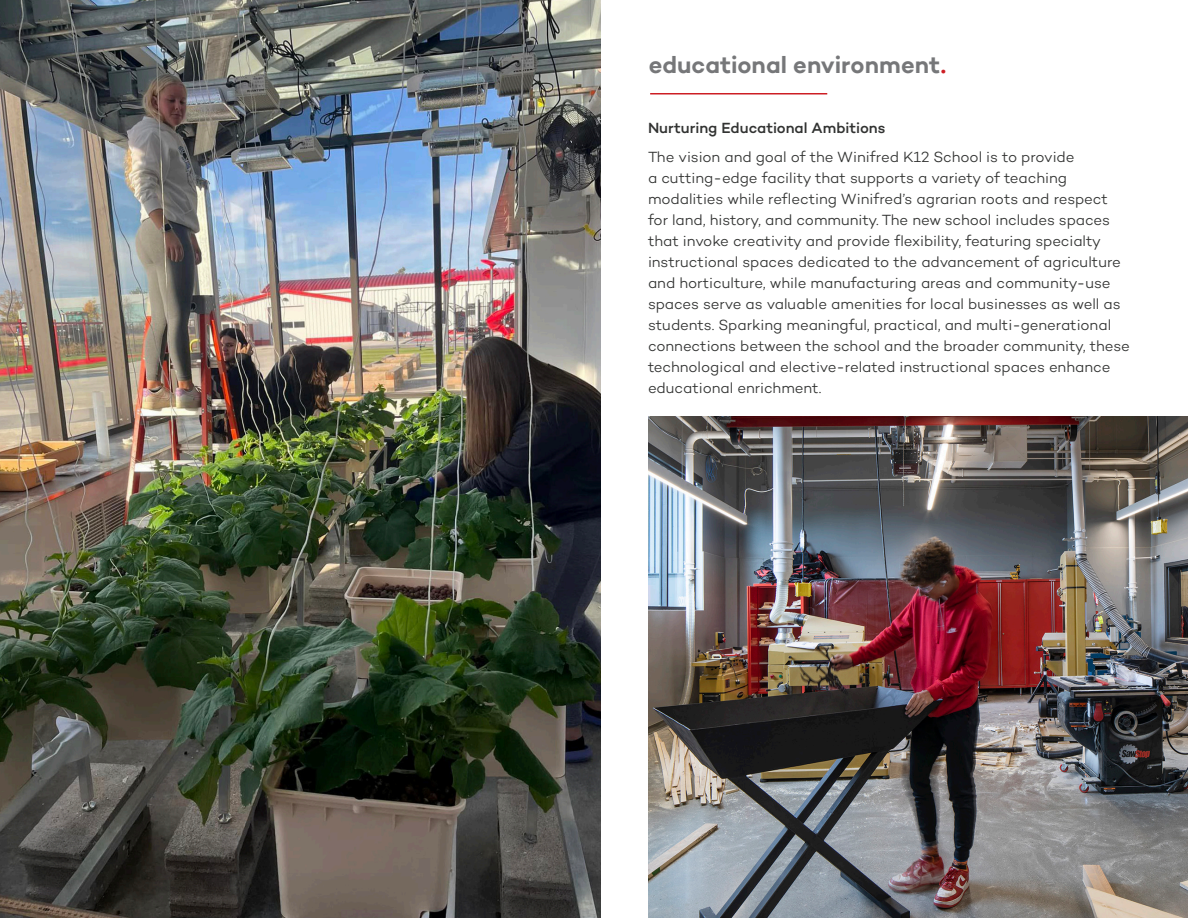
<style>
.page{position:relative;width:1188px;height:918px;background:#fff}
.page>*{position:absolute;margin:0;border:0;box-sizing:border-box;transform-origin:0 0}
.t1{font:600 24px "Campton";color:#767779}
.t2{font:300 15px/21px "Campton";letter-spacing:-.005em;color:#323332}
.t3{font:500 15px "Campton";color:#323332}
.s1{color:#cd1e24}
</style>
<div class="page">
<hr style="left:650px;top:93px;width:177px;height:1px;background:#cd1e24">
<img style="left:648px;top:417px;width:540px;height:501px">
<img style="left:0;top:0;width:600px;height:918px">
<p class="t1" style="left:649px;top:50px;width:299px">educational environment<span class="s1">.</span></p>
<p class="t3" style="left:648px;top:119px;width:239px">Nurturing Educational Ambitions</p>
<p class="t2" style="left:648px;top:146px;width:483px">The vision and goal of the Winifred K12 School is to provide<br>a cutting-edge facility that supports a variety of teaching modalities while reflecting Winifred’s agrarian roots and respect for land, history, and community. The new school includes spaces that invoke creativity and provide flexibility, featuring specialty instructional spaces dedicated to the advancement of agriculture and horticulture, while manufacturing areas and community-use spaces serve as valuable amenities for local businesses as well as students. Sparking meaningful, practical, and multi-generational connections between the school and the broader community, these technological and elective-related instructional spaces enhance educational enrichment.</p>
</div>
